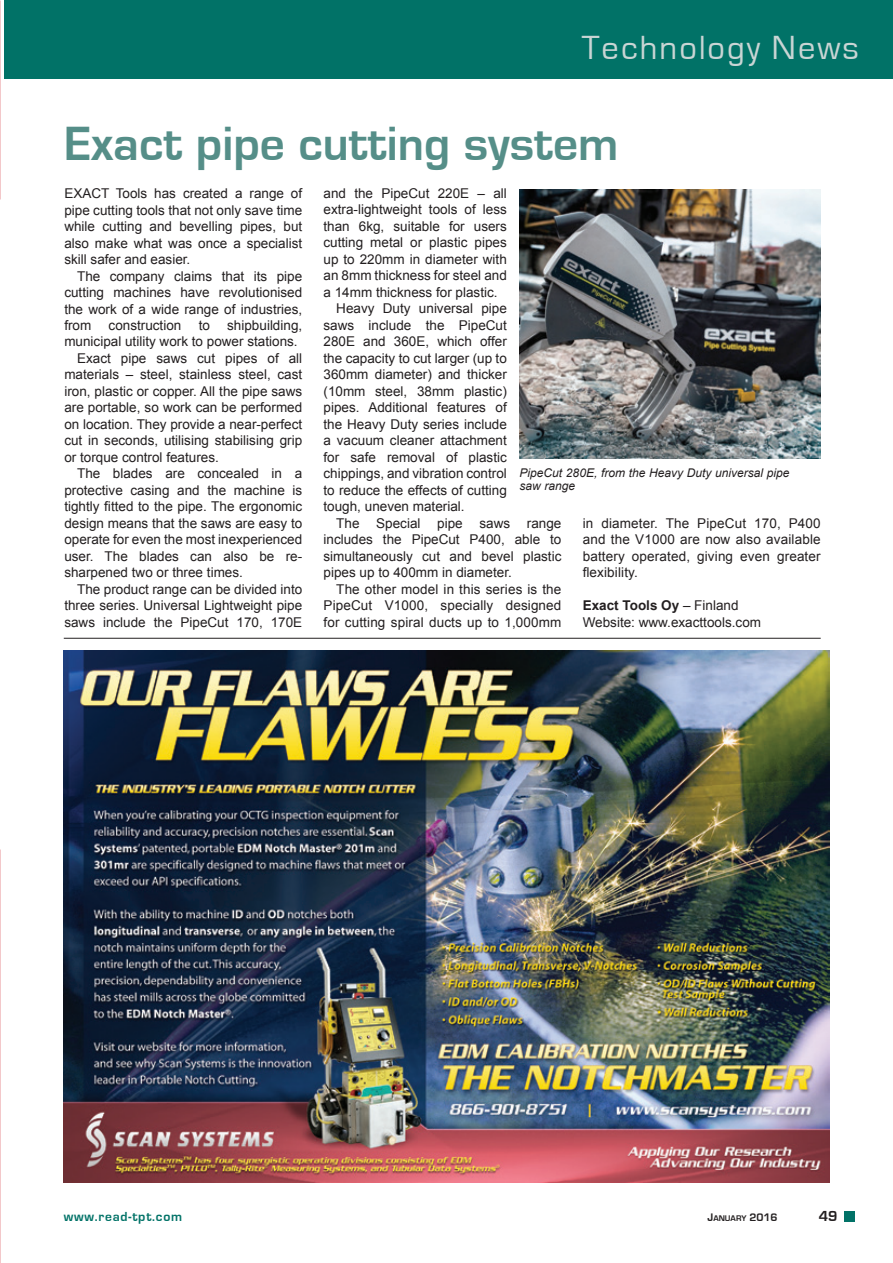
<style>
.page{position:relative;width:893px;height:1263px;background:#fff}
.page>*{position:absolute;margin:0;border:0;box-sizing:border-box;transform-origin:0 0}
.t1{font:700 49.5px "Eurostile";color:#558e88}
.t2{font:34.5px "Eurostile";letter-spacing:.06em;color:#c9d5d4}
.t3{font:700 15px "Eurostile";color:#231f20}
.t4{font:13.5px/16.5px "Arial";color:#231f20;text-align:justify}
.t5{font:700 13.5px "Eurostile";letter-spacing:.06em;color:#017267}
.t6{font:italic 12px/13.5px "Arial";color:#231f20}
.t7{font:700 8.4px "Eurostile";color:#231f20}
.s1{font-weight:700}
.s2{font-size:11.25px}
</style>
<div class="page">
<div style="left:4px;top:0;width:889px;height:79px;background:#017267"></div>
<div style="left:844px;top:1211px;width:11px;height:11px;background:#017267"></div>
<hr style="left:64px;top:638px;width:757px;height:1px;background:#231f20">
<img style="left:64px;top:651px;width:765px;height:531px">
<img style="left:520px;top:189px;width:301px;height:269px">
<svg style="left:0;top:849px;width:1px;height:37px"></svg>
<svg style="left:0;top:0;width:1px;height:20px"></svg>
<img style="left:0;top:20px;width:1px;height:180px">
<img style="left:0;top:159px;width:1px;height:40px">
<h2 class="t2" style="left:582px;top:29px;width:279px">Technology News</h2>
<h1 class="t1" style="left:64px;top:117px;width:556px">Exact pipe cutting system</h1>
<p class="t4" style="left:64px;top:185px;width:239px">EXACT Tools has created a range of pipe cutting tools that not only save time while cutting and bevelling pipes, but also make what was once a specialist skill safer and easier.</p>
<p class="t4" style="left:64px;top:268px;width:239px;text-indent:13px">The company claims that its pipe cutting machines have revolutionised the work of a wide range of industries, from</p>
<p class="t4" style="left:324px;top:185px;width:185px">and the PipeCut 220E – all</p>
<p class="t4" style="left:324px;top:202px;width:185px">extra-lightweight tools of less</p>
<p class="t4" style="left:324px;top:218px;width:185px">than 6kg, suitable for users</p>
<p class="t4" style="left:324px;top:235px;width:185px">cutting metal or plastic pipes</p>
<p class="t4" style="left:324px;top:251px;width:185px">up to 220mm in diameter with</p>
<p class="t4" style="left:324px;top:268px;width:185px">an 8mm thickness for steel and</p>
<p class="t4" style="left:324px;top:284px;width:176px">a 14mm thickness for plastic.</p>
<p class="t4" style="left:336px;top:301px;width:172px">Heavy Duty universal pipe</p>
<p class="t4" style="left:324px;top:317px;width:185px">saws include the PipeCut</p>
<p class="t4" style="left:324px;top:334px;width:185px">280E and 360E, which offer</p>
<p class="t4" style="left:324px;top:350px;width:185px">the capacity to cut larger (up to</p>
<p class="t4" style="left:324px;top:367px;width:185px">360mm diameter) and thicker</p>
<p class="t4" style="left:324px;top:383px;width:185px">(10mm steel, 38mm plastic)</p>
<p class="t4" style="left:324px;top:400px;width:185px">pipes. Additional features of</p>
<p class="t4" style="left:324px;top:416px;width:185px">the Heavy Duty series include</p>
<p class="t4" style="left:324px;top:433px;width:185px">a vacuum cleaner attachment</p>
<p class="t4" style="left:324px;top:449px;width:185px">for safe removal of plastic</p>
<p class="t4" style="left:324px;top:466px;width:185px">chippings, and vibration control</p>
<p class="t4" style="left:324px;top:482px;width:185px">to reduce the effects of cutting</p>
<p class="t4" style="left:324px;top:498px;width:143px">tough, uneven material.</p>
<p class="t4" style="left:336px;top:515px;width:227px">The Special pipe saws range</p>
<p class="t4" style="left:324px;top:531px;width:239px">includes the PipeCut P400, able to</p>
<p class="t4" style="left:324px;top:548px;width:239px">simultaneously cut and bevel plastic</p>
<p class="t4" style="left:324px;top:564px;width:190px">pipes up to 400mm in diameter.</p>
<p class="t4" style="left:336px;top:581px;width:227px">The other model in this series is the</p>
<p class="t4" style="left:324px;top:597px;width:239px">PipeCut V1000, specially designed</p>
<p class="t4" style="left:324px;top:614px;width:239px">for cutting spiral ducts up to 1,000mm</p>
<p class="t4" style="left:109px;top:317px;width:74px">construction</p>
<p class="t4" style="left:199px;top:317px;width:13px">to</p>
<p class="t4" style="left:227px;top:317px;width:77px">shipbuilding,</p>
<p class="t4" style="left:64px;top:334px;width:235px">municipal utility work to power stations.</p>
<p class="t4" style="left:77px;top:350px;width:227px">Exact pipe saws cut pipes of all</p>
<p class="t4" style="left:64px;top:367px;width:239px">materials – steel, stainless steel, cast</p>
<p class="t4" style="left:64px;top:383px;width:239px">iron, plastic or copper. All the pipe saws</p>
<p class="t4" style="left:64px;top:400px;width:239px">are portable, so work can be performed</p>
<p class="t4" style="left:64px;top:416px;width:239px">on location. They provide a near-perfect</p>
<p class="t4" style="left:64px;top:433px;width:239px">cut in seconds, utilising stabilising grip</p>
<p class="t4" style="left:64px;top:449px;width:156px">or torque control features.</p>
<p class="t4" style="left:77px;top:466px;width:227px">The blades are concealed in a</p>
<p class="t4" style="left:64px;top:482px;width:239px">protective casing and the machine is</p>
<p class="t4" style="left:64px;top:499px;width:239px">tightly fitted to the pipe. The ergonomic</p>
<p class="t4" style="left:64px;top:515px;width:239px">design means that the saws are easy to</p>
<p class="t4" style="left:64px;top:532px;width:239px">operate for even the most inexperienced</p>
<p class="t4" style="left:64px;top:548px;width:239px">user. The blades can also be re-</p>
<p class="t4" style="left:64px;top:565px;width:180px">sharpened two or three times.</p>
<p class="t4" style="left:77px;top:581px;width:227px">The product range can be divided into</p>
<p class="t4" style="left:64px;top:598px;width:239px">three series. Universal Lightweight pipe</p>
<p class="t4" style="left:64px;top:614px;width:239px">saws include the PipeCut 170, 170E</p>
<p class="t6" style="left:520px;top:466px;width:271px">PipeCut 280E, from the Heavy Duty universal pipe saw range</p>
<p class="t4" style="left:583px;top:515px;width:239px">in diameter. The PipeCut 170, P400 and the V1000 are now also available battery operated, giving even greater flexibility.</p>
<p class="t4" style="left:583px;top:597px;width:180px"><span class="s1">Exact Tools Oy</span> – Finland<br>Website: www.exacttools.com</p>
<p class="t5" style="left:64px;top:1209px;width:120px">www.read-tpt.com</p>
<p class="t7" style="left:708px;top:1213px;width:72px"><span class="s2">J</span>ANUARY <span class="s2">2016</span></p>
<p class="t3" style="left:819px;top:1208px;width:20px">49</p>
</div>
